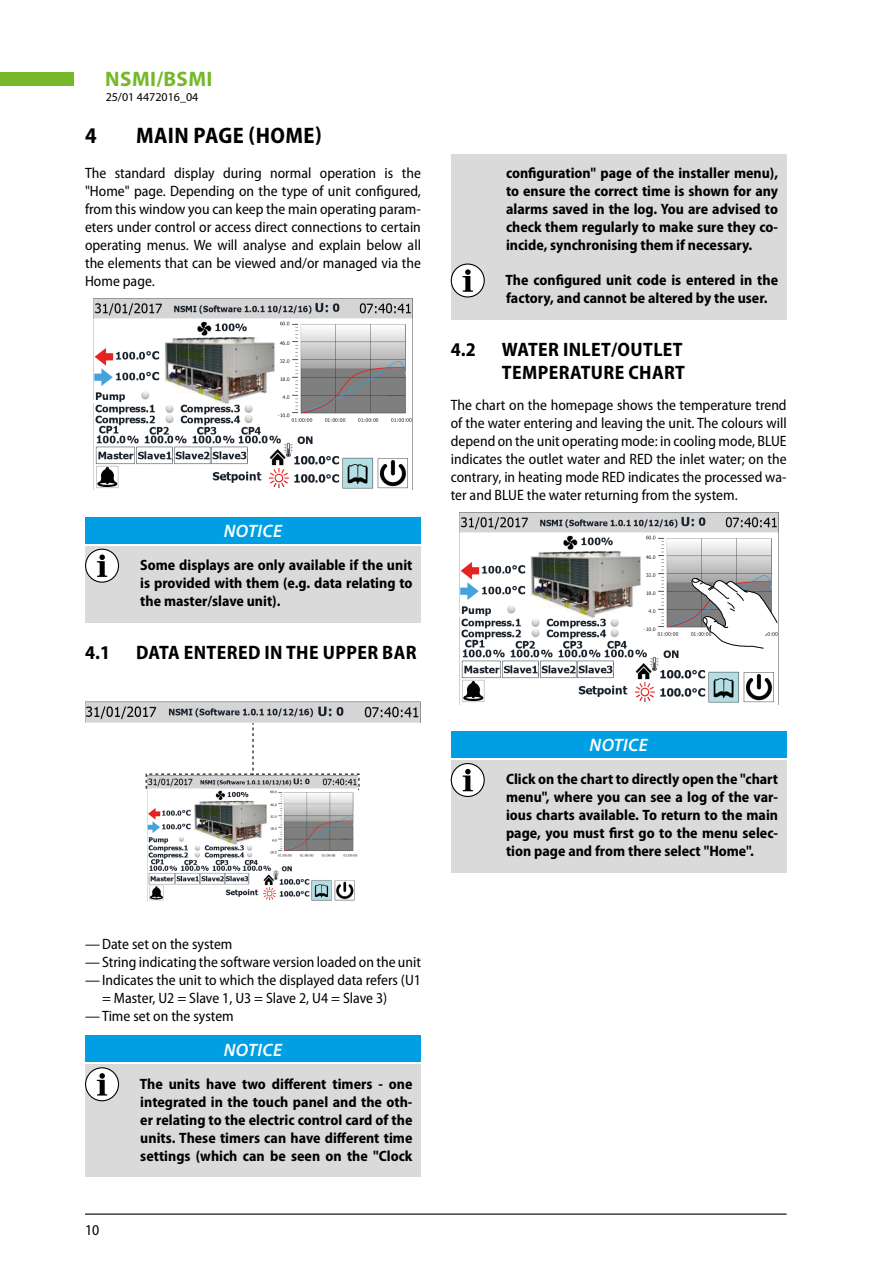
<style>
.page{position:relative;width:893px;height:1263px;background:#fff}
.page>*{position:absolute;margin:0;border:0;box-sizing:border-box;transform-origin:0 0}
.t1{font:700 semi-condensed 22.5px "Myriad Pro";letter-spacing:.02em;color:#000}
.t2{font:700 21px "Myriad Pro";letter-spacing:.02em;color:#76b82a}
.t3{font:700 semi-condensed 19.5px/23.4px "Myriad Pro";letter-spacing:.02em;color:#000}
.t4{font:italic 600 18px "Myriad Pro";letter-spacing:.02em;color:#fff}
.t5{font:semi-condensed 15px/18px "Myriad Pro";color:#000;text-align:justify}
.t6{font:700 semi-condensed 15px/18px "Myriad Pro";color:#000;text-align:justify}
.t7{font:12px "Myriad Pro";color:#000}
</style>
<div class="page">
<hr style="left:85px;top:1213px;width:702px;height:1px;background:#000">
<div style="left:0;top:72px;width:73px;height:14px;background:#76b82a"></div>
<div style="left:85px;top:517px;width:336px;height:26px;background:#009fe3"></div>
<div style="left:85px;top:546px;width:336px;height:76px;background:#dadada"></div>
<div style="left:85px;top:1036px;width:336px;height:26px;background:#009fe3"></div>
<div style="left:85px;top:1064px;width:336px;height:113px;background:#dadada"></div>
<img style="left:94px;top:299px;width:318px;height:190px">
<svg style="left:252px;top:723px;width:2px;height:52px"></svg>
<img style="left:85px;top:701px;width:336px;height:21px">
<img style="left:148px;top:775px;width:210px;height:126px">
<div style="left:451px;top:154px;width:336px;height:112px;background:#dadada"></div>
<div style="left:451px;top:261px;width:336px;height:58px;background:#dadada"></div>
<div style="left:451px;top:731px;width:336px;height:27px;background:#009fe3"></div>
<div style="left:451px;top:760px;width:336px;height:113px;background:#dadada"></div>
<img style="left:459px;top:513px;width:319px;height:191px">
<svg style="left:691px;top:576px;width:87px;height:73px"></svg>
<div style="left:86px;top:549px;width:33px;height:33px;background:#fff;border-radius:50%"></div>
<svg style="left:97px;top:554px;width:10px;height:23px"></svg>
<div style="left:85px;top:549px;width:34px;height:34px;border:1px solid #000;border-radius:50%"></div>
<div style="left:86px;top:1068px;width:33px;height:33px;background:#fff;border-radius:50%"></div>
<svg style="left:97px;top:1073px;width:10px;height:22px"></svg>
<div style="left:85px;top:1067px;width:34px;height:34px;border:1px solid #000;border-radius:50%"></div>
<div style="left:451px;top:264px;width:33px;height:33px;background:#fff;border-radius:50%"></div>
<svg style="left:463px;top:269px;width:10px;height:23px"></svg>
<div style="left:451px;top:263px;width:34px;height:34px;border:1px solid #000;border-radius:50%"></div>
<div style="left:451px;top:763px;width:33px;height:33px;background:#fff;border-radius:50%"></div>
<svg style="left:463px;top:769px;width:10px;height:22px"></svg>
<div style="left:451px;top:763px;width:34px;height:34px;border:1px solid #000;border-radius:50%"></div>
<h2 class="t2" style="left:105px;top:66px;width:109px">NSMI/BSMI</h2>
<p class="t7" style="left:106px;top:89px;width:94px">25/01 4472016_04</p>
<h1 class="t1" style="left:85px;top:121px;width:13px">4</h1>
<h1 class="t1" style="left:136px;top:121px;width:187px">MAIN PAGE (HOME)</h1>
<p class="t5" style="left:85px;top:164px;width:337px">The standard display during normal operation is the "Home" page. Depending on the type of unit configured, from this window you can keep the main operating param&shy;eters under control or access direct connections to certain operating menus. We will analyse and explain below all the elements that can be viewed and/or managed via the Home page.</p>
<p class="t4" style="left:224px;top:519px;width:60px">NOTICE</p>
<p class="t6" style="left:140px;top:555px;width:274px">Some displays are only available if the unit is provided with them (e.g. data relating to the master/slave unit).</p>
<h3 class="t3" style="left:85px;top:640px;width:27px">4.1</h3>
<h3 class="t3" style="left:136px;top:640px;width:282px">DATA ENTERED IN THE UPPER BAR</h3>
<p class="t6" style="left:506px;top:163px;width:274px">configuration" page of the installer menu), to ensure the correct time is shown for any alarms saved in the log. You are advised to check them regularly to make sure they co&shy;incide, synchronising them if necessary.</p>
<p class="t6" style="left:506px;top:270px;width:274px">The configured unit code is entered in the factory, and cannot be altered by the user.</p>
<h3 class="t3" style="left:451px;top:337px;width:27px">4.2</h3>
<h3 class="t3" style="left:502px;top:337px;width:185px">WATER INLET/OUTLET<br>TEMPERATURE CHART</h3>
<p class="t5" style="left:451px;top:396px;width:337px">The chart on the homepage shows the temperature trend of the water entering and leaving the unit. The colours will depend on the unit operating mode: in cooling mode, BLUE indicates the outlet water and RED the inlet water; on the contrary, in heating mode RED indicates the processed wa&shy;ter and BLUE the water returning from the system.</p>
<p class="t5" style="left:85px;top:935px;width:149px">—Date set on the system</p>
<p class="t5" style="left:85px;top:953px;width:337px">—String indicating the software version loaded on the unit</p>
<p class="t5" style="left:85px;top:971px;width:337px">—Indicates the unit to which the displayed data refers (U1</p>
<p class="t5" style="left:102px;top:989px;width:287px">= Master, U2 = Slave 1, U3 = Slave 2, U4 = Slave 3)</p>
<p class="t5" style="left:85px;top:1007px;width:150px">—Time set on the system</p>
<p class="t4" style="left:224px;top:1038px;width:60px">NOTICE</p>
<p class="t6" style="left:140px;top:1074px;width:274px">The units have two different timers - one integrated in the touch panel and the oth&shy;er relating to the electric control card of the units. These timers can have different time settings (which can be seen on the "Clock</p>
<p class="t5" style="left:85px;top:1220px;width:16px">10</p>
<p class="t4" style="left:590px;top:734px;width:60px">NOTICE</p>
<p class="t6" style="left:506px;top:770px;width:274px">Click on the chart to directly open the "chart menu", where you can see a log of the var&shy;ious charts available. To return to the main page, you must first go to the menu selec&shy;tion page and from there select "Home".</p>
</div>
